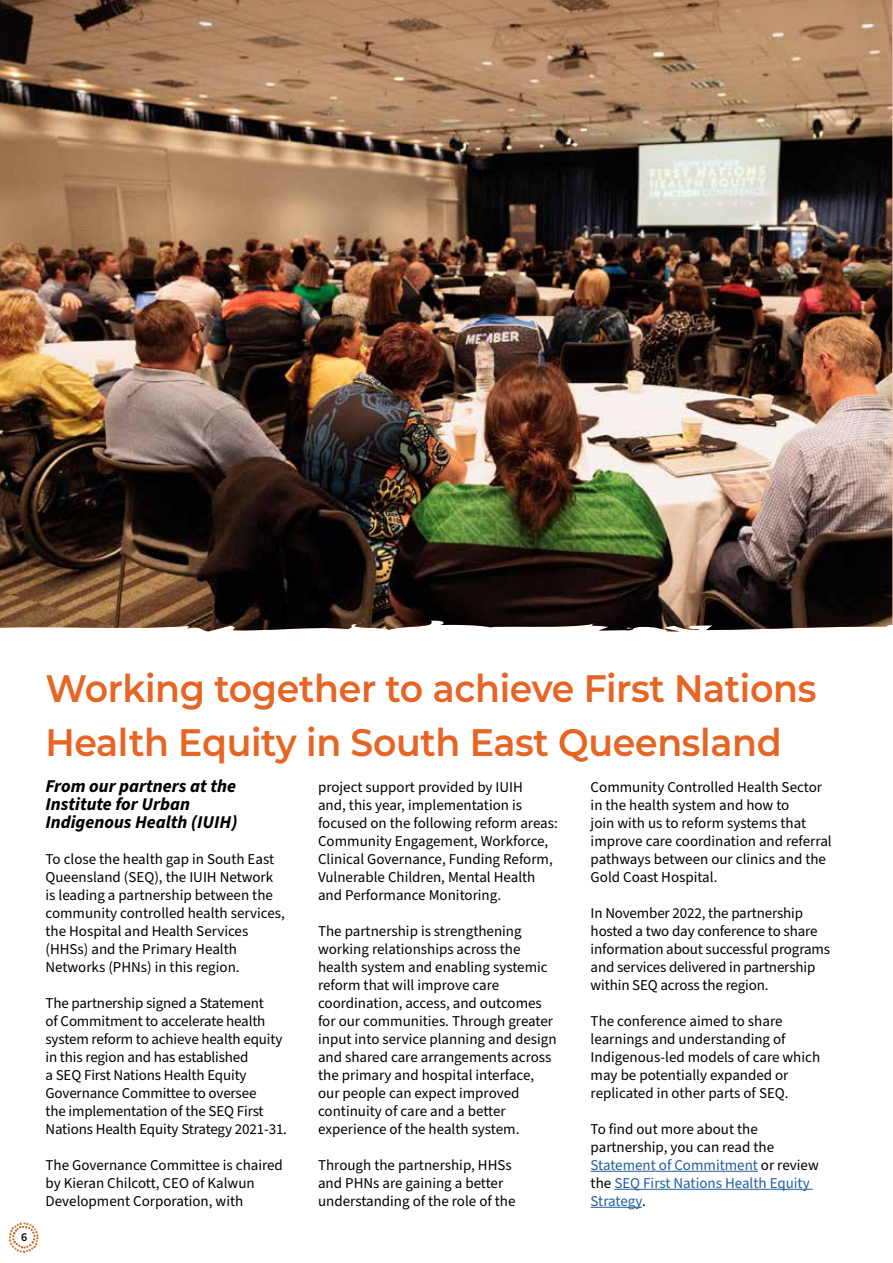
<style>
.page{position:relative;width:893px;height:1263px;background:#fff}
.page>*{position:absolute;margin:0;border:0;box-sizing:border-box;transform-origin:0 0}
.t1{font:600 38.25px/54px "Montserrat";letter-spacing:-.01em;color:#e66524;scale:.95 1}
.t2{font:italic 700 18px/18px "Source Sans Pro";color:#000}
.t3{font:15px/18px "Source Sans Pro";color:#000}
.t4{font:600 12px "Source Sans Pro";color:#000}
.s1{color:#215e9e}
</style>
<div class="page">
<hr style="left:591px;top:1171px;width:167px;height:1px;background:#215e9e">
<hr style="left:614px;top:1189px;width:199px;height:1px;background:#215e9e">
<hr style="left:591px;top:1207px;width:51px;height:1px;background:#215e9e">
<img style="left:0;top:0;width:892px;height:632px">
<svg style="left:9px;top:1222px;width:30px;height:31px"></svg>
<p class="t4" style="left:21px;top:1229px;width:8px">6</p>
<h1 class="t1" style="left:46px;top:660px;width:813px">Working together to achieve First Nations<br>Health Equity in South East Queensland</h1>
<p class="t2" style="left:46px;top:777px;width:193px">From our partners at the<br>Institute for Urban<br>Indigenous Health (IUIH)</p>
<p class="t3" style="left:46px;top:851px;width:241px">To close the health gap in South East Queensland (SEQ), the IUIH Network is leading a partnership between the community controlled health services, the Hospital and Health Services (HHSs) and the Primary Health Networks (PHNs) in this region.</p>
<p class="t3" style="left:46px;top:995px;width:243px">The partnership signed a Statement<br>of Commitment to accelerate health system reform to achieve health equity in this region and has established<br>a SEQ First Nations Health Equity Governance Committee to oversee<br>the implementation of the SEQ First Nations Health Equity Strategy 2021-31.</p>
<p class="t3" style="left:46px;top:1157px;width:239px">The Governance Committee is chaired by Kieran Chilcott, CEO of Kalwun<br>Development Corporation, with</p>
<p class="t3" style="left:318px;top:779px;width:241px">project support provided by IUIH<br>and, this year, implementation is focused on the following reform areas:<br>Community Engagement, Workforce, Clinical Governance, Funding Reform, Vulnerable Children, Mental Health and Performance Monitoring.</p>
<p class="t3" style="left:318px;top:923px;width:240px">The partnership is strengthening working relationships across the health system and enabling systemic reform that will improve care coordination, access, and outcomes for our communities. Through greater input into service planning and design and shared care arrangements across the primary and hospital interface, our people can expect improved continuity of care and a better experience of the health system.</p>
<p class="t3" style="left:318px;top:1157px;width:199px">Through the partnership, HHSs and PHNs are gaining a better understanding of the role of the</p>
<p class="t3" style="left:591px;top:779px;width:243px">Community Controlled Health Sector in the health system and how to<br>join with us to reform systems that improve care coordination and referral pathways between our clinics and the Gold Coast Hospital.</p>
<p class="t3" style="left:591px;top:905px;width:241px">In November 2022, the partnership hosted a two day conference to share information about successful programs and services delivered in partnership within SEQ across the region.</p>
<p class="t3" style="left:591px;top:1013px;width:231px">The conference aimed to share learnings and understanding of<br>Indigenous-led models of care which may be potentially expanded or replicated in other parts of SEQ.</p>
<p class="t3" style="left:591px;top:1121px;width:230px">To find out more about the partnership, you can read the<br><span class="s1">Statement of Commitment</span> or review the <span class="s1">SEQ First Nations Health Equity<br>Strategy</span>.</p>
</div>
